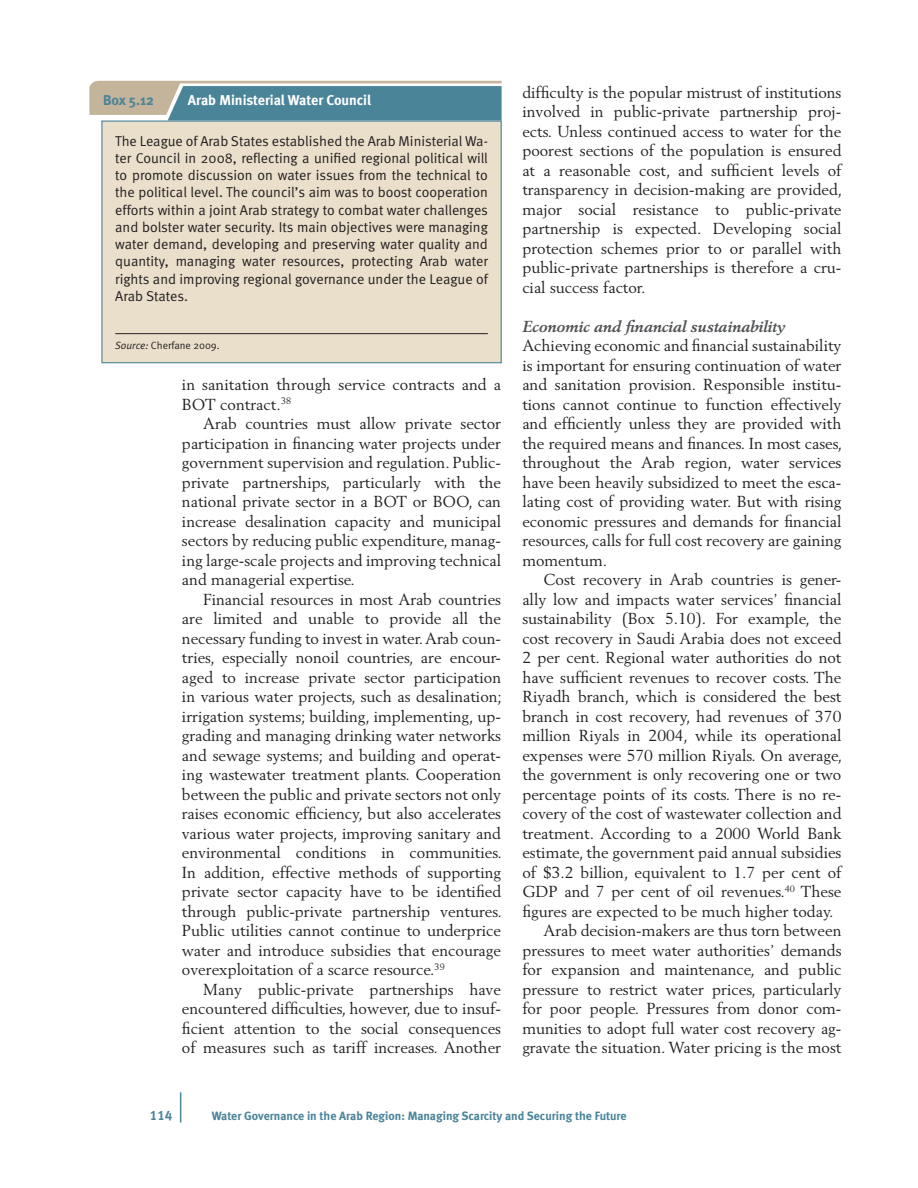
<style>
.page{position:relative;width:918px;height:1188px;background:#fff}
.page>*{position:absolute;margin:0;border:0;box-sizing:border-box;transform-origin:0 0}
.Body_text{font:15.75px/19.5px "Berling LT Std";color:#231f20;text-align:justify}
.Sub_3_headline_itali{font:italic 700 15.75px "Berling LT Std";color:#515457}
.Box_body_2_columns{font:14.25px/17.2px "Meta Normal";color:#231f20;text-align:justify}
.Table_bar_white{font:700 14.25px "Meta";letter-spacing:-.005em;color:#fff}
.Table_bar_blue{font:700 14.25px "Meta";color:#4a8499}
.t1{font:13.5px "Meta Bold LF";color:#4a8499}
.t2{font:12px "Meta Bold LF";color:#4a8499}
.Source_-_line{font:10.5px "Meta Normal";color:#231f20}
.s1{font-style:italic}
</style>
<div class="page">
<hr style="left:180px;top:1092px;width:1px;height:31px;background:#4a8499">
<div style="left:102px;top:121px;width:399px;height:242px;background:#e9dfca"></div>
<hr style="left:115px;top:333px;width:373px;height:1px;background:#231f20">
<div style="left:101px;top:121px;width:401px;height:242px;border:1px solid #4a8499"></div>
<svg style="left:89px;top:80px;width:413px;height:41px;background:#789ca4"></svg>
<p class="Table_bar_blue" style="left:103px;top:92px;width:53px">Box 5.12</p>
<p class="Table_bar_white" style="left:188px;top:92px;width:185px">Arab Ministerial Water Council</p>
<p class="Box_body_2_columns" style="left:115px;top:132px;width:374px">The League of Arab States established the Arab Ministerial Wa&shy;ter Council in 2008, reflecting a unified regional political will to promote discussion on water issues from the technical to the political level. The council’s aim was to boost cooperation efforts within a joint Arab strategy to combat water challenges and bolster water security. Its main objectives were managing water demand, developing and preserving water quality and quantity, managing water resources, protecting Arab water rights and improving regional governance under the League of Arab States.</p>
<p class="Source_-_line" style="left:115px;top:339px;width:106px"><span class="s1">Source:</span> Cherfane 2009.</p>
<p class="Body_text" style="left:182px;top:375px;width:321px">in sanitation through service contracts and a<br>BOT contract.<sup>38</sup></p>
<p class="Body_text" style="left:182px;top:414px;width:321px;text-indent:21px">Arab countries must allow private sector participation in financing water projects under government supervision and regulation. Public&shy;private partnerships, particularly with the national private sector in a BOT or BOO, can increase desalination capacity and municipal sectors by reducing public expenditure, manag&shy;ing large-scale projects and improving technical and managerial expertise.</p>
<p class="Body_text" style="left:182px;top:589px;width:321px;text-indent:21px">Financial resources in most Arab countries are limited and unable to provide all the necessary funding to invest in water. Arab coun&shy;tries, especially nonoil countries, are encour&shy;aged to increase private sector participation in various water projects, such as desalination; irrigation systems; building, implementing, up&shy;grading and managing drinking water networks and sewage systems; and building and operat&shy;ing wastewater treatment plants. Cooperation between the public and private sectors not only raises economic efficiency, but also accelerates various water projects, improving sanitary and environmental conditions in communities.<br>In addition, effective methods of supporting private sector capacity have to be identified through public-private partnership ventures.<br>Public utilities cannot continue to underprice water and introduce subsidies that encourage overexploitation of a scarce resource.<sup>39</sup></p>
<p class="Body_text" style="left:182px;top:979px;width:321px;text-indent:21px">Many public-private partnerships have encountered difficulties, however, due to insuf&shy;ficient attention to the social consequences of measures such as tariff increases. Another</p>
<p class="Body_text" style="left:522px;top:82px;width:321px">difficulty is the popular mistrust of institutions involved in public-private partnership proj&shy;ects. Unless continued access to water for the poorest sections of the population is ensured at a reasonable cost, and sufficient levels of transparency in decision-making are provided, major social resistance to public-private partnership is expected. Developing social protection schemes prior to or parallel with public-private partnerships is therefore a cru&shy;cial success factor.</p>
<p class="Sub_3_headline_itali" style="left:522px;top:317px;width:265px">Economic and financial sustainability</p>
<p class="Body_text" style="left:522px;top:336px;width:321px">Achieving economic and financial sustainability is important for ensuring continuation of water and sanitation provision. Responsible institu&shy;tions cannot continue to function effectively and efficiently unless they are provided with the required means and finances. In most cases, throughout the Arab region, water services have been heavily subsidized to meet the esca&shy;lating cost of providing water. But with rising economic pressures and demands for financial resources, calls for full cost recovery are gaining momentum.</p>
<p class="Body_text" style="left:522px;top:570px;width:321px;text-indent:21px">Cost recovery in Arab countries is gener&shy;ally low and impacts water services’ financial sustainability (Box 5.10). For example, the cost recovery in Saudi Arabia does not exceed 2 per cent. Regional water authorities do not have sufficient revenues to recover costs. The Riyadh branch, which is considered the best branch in cost recovery, had revenues of 370 million Riyals in 2004, while its operational expenses were 570 million Riyals. On average, the government is only recovering one or two percentage points of its costs. There is no re&shy;covery of the cost of wastewater collection and treatment. According to a 2000 World Bank estimate, the government paid annual subsidies of $3.2 billion, equivalent to 1.7 per cent of GDP and 7 per cent of oil revenues.<sup>40</sup> These figures are expected to be much higher today.</p>
<p class="Body_text" style="left:522px;top:921px;width:321px;text-indent:21px">Arab decision-makers are thus torn between pressures to meet water authorities’ demands for expansion and maintenance, and public pressure to restrict water prices, particularly for poor people. Pressures from donor com&shy;munities to adopt full water cost recovery ag&shy;gravate the situation. Water pricing is the most</p>
<p class="t1" style="left:150px;top:1107px;width:24px">114</p>
<p class="t2" style="left:212px;top:1109px;width:417px">Water Governance in the Arab Region: Managing Scarcity and Securing the Future</p>
</div>
